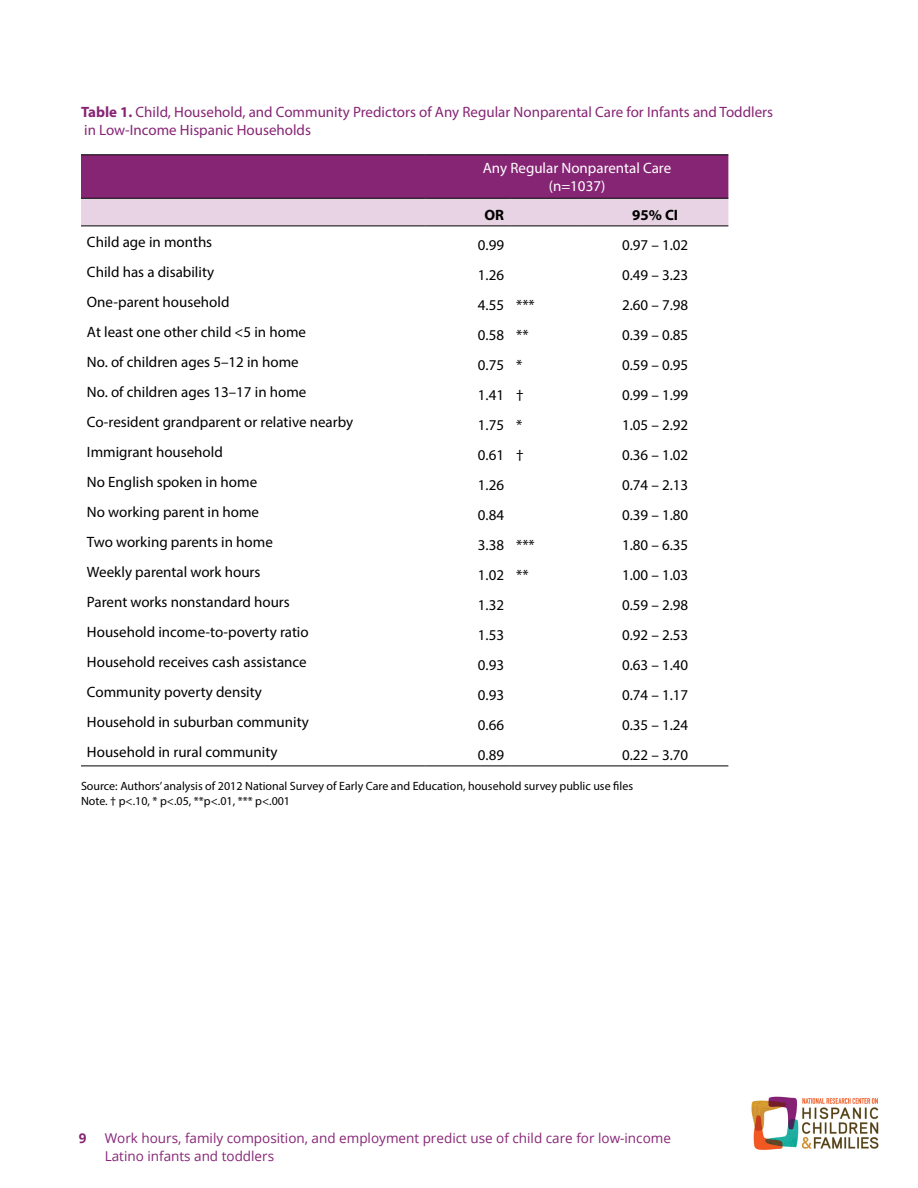
<style>
.page{position:relative;width:918px;height:1188px;background:#fff}
.page>*{position:absolute;margin:0;border:0;box-sizing:border-box;transform-origin:0 0}
.t1{font:15px "Myriad Pro";color:#000}
.t2{font:15px/18px "Myriad Pro";color:#872575}
.t3{font:15px/18px "Myriad Pro";color:#fff;text-align:center}
.t4{font:700 15px "Myriad Pro";color:#000}
.t5{font:13.5px/18px "Open Sans";color:#872575}
.t6{font:700 13.5px "Open Sans";color:#872575}
.t7{font:12px/15px "Myriad Pro";color:#000}
.s1{font-weight:700}
</style>
<div class="page">
<img style="left:751px;top:1096px;width:128px;height:54px">
<hr style="left:81px;top:766px;width:324px;height:1px;background:#000">
<svg style="left:405px;top:766px;width:21px;height:1px"></svg>
<hr style="left:426px;top:766px;width:84px;height:1px;background:#000">
<hr style="left:510px;top:766px;width:72px;height:1px;background:#000">
<hr style="left:582px;top:766px;width:146px;height:1px;background:#000">
<svg style="left:81px;top:155px;width:647px;height:72px;background:#a7659b"></svg>
<hr style="left:426px;top:226px;width:84px;height:1px;background:#000">
<hr style="left:510px;top:226px;width:72px;height:1px;background:#000">
<hr style="left:582px;top:198px;width:146px;height:1px;background:#000">
<hr style="left:582px;top:226px;width:146px;height:1px;background:#000">
<p class="t2" style="left:81px;top:103px;width:694px"><span class="s1">Table 1.</span> Child, Household, and Community Predictors of Any Regular Nonparental Care for Infants and Toddlers in Low-Income Hispanic Households</p>
<p class="t3" style="left:483px;top:159px;width:190px">Any Regular Nonparental Care (n=1037)</p>
<p class="t4" style="left:484px;top:205px;width:21px">OR</p>
<p class="t4" style="left:632px;top:205px;width:48px">95% CI</p>
<p class="t1" style="left:87px;top:232px;width:127px">Child age in months</p>
<p class="t1" style="left:478px;top:236px;width:28px">0.99</p>
<p class="t1" style="left:622px;top:236px;width:68px">0.97 – 1.02</p>
<p class="t1" style="left:87px;top:262px;width:129px">Child has a disability</p>
<p class="t1" style="left:478px;top:266px;width:28px">1.26</p>
<p class="t1" style="left:622px;top:266px;width:68px">0.49 – 3.23</p>
<p class="t1" style="left:87px;top:292px;width:144px">One-parent household</p>
<p class="t1" style="left:478px;top:296px;width:58px">4.55 ***</p>
<p class="t1" style="left:622px;top:296px;width:68px">2.60 – 7.98</p>
<p class="t1" style="left:87px;top:322px;width:221px">At least one other child &lt;5 in home</p>
<p class="t1" style="left:478px;top:326px;width:52px">0.58 **</p>
<p class="t1" style="left:622px;top:326px;width:68px">0.39 – 0.85</p>
<p class="t1" style="left:87px;top:352px;width:213px">No. of children ages 5–12 in home</p>
<p class="t1" style="left:478px;top:356px;width:46px">0.75 *</p>
<p class="t1" style="left:622px;top:356px;width:68px">0.59 – 0.95</p>
<p class="t1" style="left:87px;top:382px;width:221px">No. of children ages 13–17 in home</p>
<p class="t1" style="left:478px;top:386px;width:47px">1.41 †</p>
<p class="t1" style="left:622px;top:386px;width:68px">0.99 – 1.99</p>
<p class="t1" style="left:87px;top:412px;width:268px">Co-resident grandparent or relative nearby</p>
<p class="t1" style="left:478px;top:416px;width:46px">1.75 *</p>
<p class="t1" style="left:622px;top:416px;width:68px">1.05 – 2.92</p>
<p class="t1" style="left:87px;top:442px;width:137px">Immigrant household</p>
<p class="t1" style="left:478px;top:446px;width:47px">0.61 †</p>
<p class="t1" style="left:622px;top:446px;width:68px">0.36 – 1.02</p>
<p class="t1" style="left:87px;top:472px;width:172px">No English spoken in home</p>
<p class="t1" style="left:478px;top:476px;width:28px">1.26</p>
<p class="t1" style="left:622px;top:476px;width:68px">0.74 – 2.13</p>
<p class="t1" style="left:87px;top:502px;width:174px">No working parent in home</p>
<p class="t1" style="left:478px;top:506px;width:28px">0.84</p>
<p class="t1" style="left:622px;top:506px;width:68px">0.39 – 1.80</p>
<p class="t1" style="left:87px;top:532px;width:187px">Two working parents in home</p>
<p class="t1" style="left:478px;top:536px;width:58px">3.38 ***</p>
<p class="t1" style="left:622px;top:536px;width:68px">1.80 – 6.35</p>
<p class="t1" style="left:87px;top:562px;width:175px">Weekly parental work hours</p>
<p class="t1" style="left:478px;top:566px;width:52px">1.02 **</p>
<p class="t1" style="left:622px;top:566px;width:68px">1.00 – 1.03</p>
<p class="t1" style="left:87px;top:592px;width:204px">Parent works nonstandard hours</p>
<p class="t1" style="left:478px;top:596px;width:28px">1.32</p>
<p class="t1" style="left:622px;top:596px;width:68px">0.59 – 2.98</p>
<p class="t1" style="left:87px;top:622px;width:223px">Household income-to-poverty ratio</p>
<p class="t1" style="left:478px;top:626px;width:28px">1.53</p>
<p class="t1" style="left:622px;top:626px;width:68px">0.92 – 2.53</p>
<p class="t1" style="left:87px;top:652px;width:221px">Household receives cash assistance</p>
<p class="t1" style="left:478px;top:656px;width:28px">0.93</p>
<p class="t1" style="left:622px;top:656px;width:68px">0.63 – 1.40</p>
<p class="t1" style="left:87px;top:682px;width:177px">Community poverty density</p>
<p class="t1" style="left:478px;top:686px;width:28px">0.93</p>
<p class="t1" style="left:622px;top:686px;width:68px">0.74 – 1.17</p>
<p class="t1" style="left:87px;top:712px;width:223px">Household in suburban community</p>
<p class="t1" style="left:478px;top:716px;width:28px">0.66</p>
<p class="t1" style="left:622px;top:716px;width:68px">0.35 – 1.24</p>
<p class="t1" style="left:87px;top:742px;width:192px">Household in rural community</p>
<p class="t1" style="left:478px;top:746px;width:28px">0.89</p>
<p class="t1" style="left:622px;top:746px;width:68px">0.22 – 3.70</p>
<p class="t7" style="left:81px;top:778px;width:554px">Source: Authors’ analysis of 2012 National Survey of Early Care and Education, household survey public use files<br>Note. † p&lt;.10, * p&lt;.05, **p&lt;.01, *** p&lt;.001</p>
<p class="t6" style="left:79px;top:1129px;width:9px">9</p>
<p class="t5" style="left:105px;top:1129px;width:568px">Work hours, family composition, and employment predict use of child care for low-income<br>Latino infants and toddlers</p>
</div>
